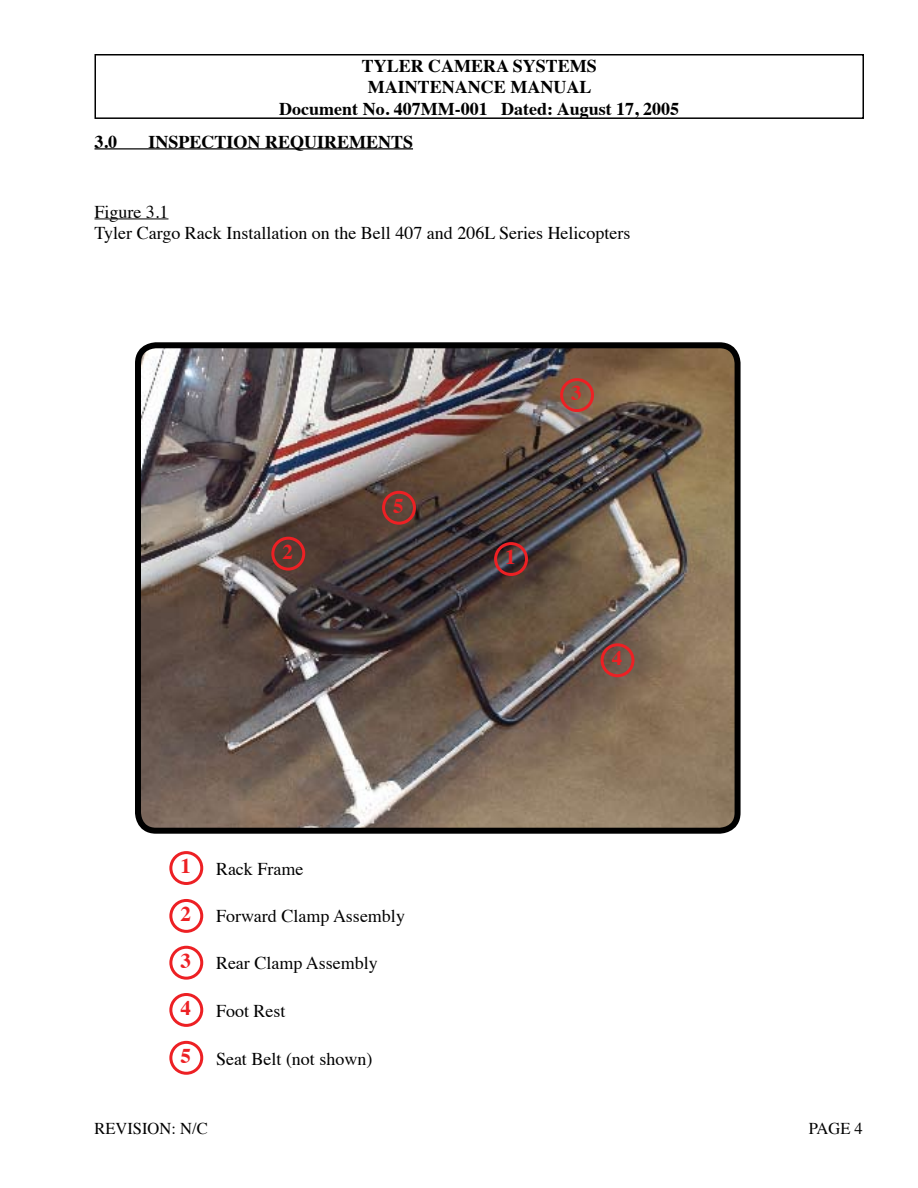
<style>
.page{position:relative;width:918px;height:1188px;background:#fff}
.page>*{position:absolute;margin:0;border:0;box-sizing:border-box;transform-origin:0 0}
.t1{font:700 21px "Times";color:#ed2024}
.t2{font:18px/21.6px "Times";color:#000}
.t3{font:700 18px/21.6px "Times";color:#000;text-align:center}
.t4{font:16.5px "Times";color:#000}
</style>
<div class="page">
<div style="left:94px;top:54px;width:770px;height:65px;border:2px solid #000"></div>
<hr style="left:94px;top:148px;width:319px;height:1px;background:#000">
<hr style="left:94px;top:218px;width:74px;height:1px;background:#000">
<img style="left:142px;top:349px;width:592px;height:478px">
<div style="left:135px;top:342px;width:606px;height:492px;border:6px solid #000;border-radius:18px"></div>
<div style="left:494px;top:542px;width:34px;height:34px;border:3px solid #ed2024;border-radius:50%"></div>
<div style="left:271px;top:537px;width:34px;height:34px;border:3px solid #ed2024;border-radius:50%"></div>
<div style="left:560px;top:378px;width:34px;height:34px;border:3px solid #ed2024;border-radius:50%"></div>
<div style="left:169px;top:851px;width:34px;height:34px;border:3px solid #ed2024;border-radius:50%"></div>
<div style="left:169px;top:899px;width:34px;height:34px;border:3px solid #ed2024;border-radius:50%"></div>
<div style="left:169px;top:946px;width:34px;height:34px;border:3px solid #ed2024;border-radius:50%"></div>
<div style="left:601px;top:643px;width:34px;height:34px;border:3px solid #ed2024;border-radius:50%"></div>
<div style="left:169px;top:993px;width:34px;height:34px;border:3px solid #ed2024;border-radius:50%"></div>
<div style="left:382px;top:491px;width:34px;height:34px;border:3px solid #ed2024;border-radius:50%"></div>
<div style="left:169px;top:1041px;width:34px;height:34px;border:3px solid #ed2024;border-radius:50%"></div>
<p class="t3" style="left:279px;top:53px;width:401px">TYLER CAMERA SYSTEMS<br>MAINTENANCE MANUAL<br>Document No. 407MM-001 Dated: August 17, 2005</p>
<p class="t3" style="left:94px;top:129px;width:24px">3.0</p>
<p class="t3" style="left:148px;top:129px;width:266px">INSPECTION REQUIREMENTS</p>
<p class="t2" style="left:94px;top:199px;width:538px">Figure 3.1<br>Tyler Cargo Rack Installation on the Bell 407 and 206L Series Helicopters</p>
<p class="t1" style="left:282px;top:531px;width:12px">2</p>
<p class="t1" style="left:393px;top:486px;width:12px">5</p>
<p class="t1" style="left:180px;top:846px;width:12px">1</p>
<p class="t1" style="left:180px;top:894px;width:12px">2</p>
<p class="t1" style="left:180px;top:940px;width:12px">3</p>
<p class="t1" style="left:180px;top:988px;width:12px">4</p>
<p class="t1" style="left:180px;top:1036px;width:12px">5</p>
<p class="t2" style="left:216px;top:856px;width:89px">Rack Frame</p>
<p class="t2" style="left:216px;top:904px;width:190px">Forward Clamp Assembly</p>
<p class="t2" style="left:216px;top:951px;width:163px">Rear Clamp Assembly</p>
<p class="t2" style="left:216px;top:998px;width:71px">Foot Rest</p>
<p class="t2" style="left:216px;top:1046px;width:158px">Seat Belt (not shown)</p>
<p class="t1" style="left:571px;top:373px;width:12px">3</p>
<p class="t1" style="left:505px;top:537px;width:12px">1</p>
<p class="t1" style="left:612px;top:638px;width:12px">4</p>
<p class="t4" style="left:94px;top:1113px;width:115px">REVISION: N/C</p>
<p class="t4" style="left:809px;top:1113px;width:55px">PAGE 4</p>
</div>
